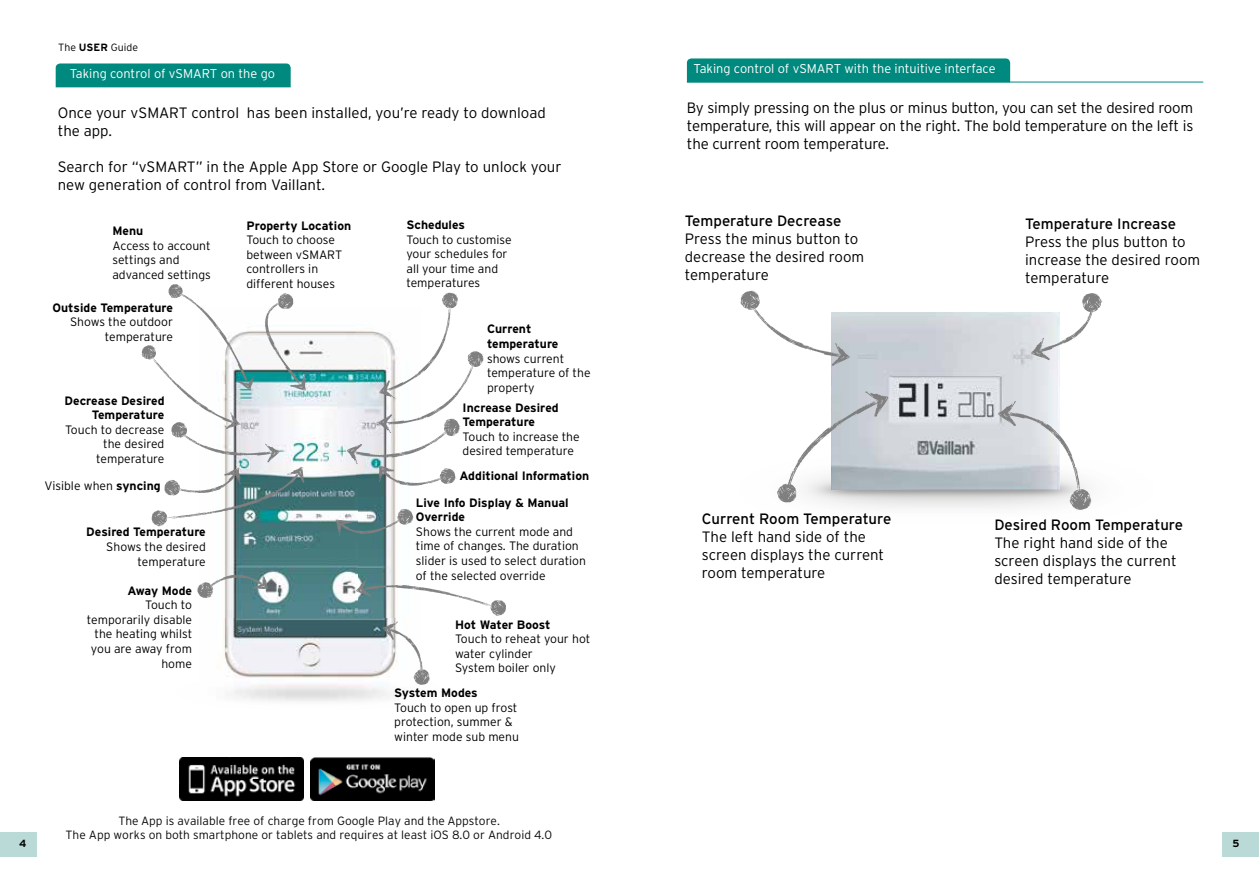
<style>
.page{position:relative;width:1259px;height:893px;background:#fff}
.page>*{position:absolute;margin:0;border:0;box-sizing:border-box;transform-origin:0 0}
.t1{font:300 15px/18px "Interstate OT";color:#000}
.t2{font:15px "Interstate OT";color:#000}
.t3{font:300 12.75px "Interstate OT";color:#fff}
.t4{font:300 12.15px/14.5px "Interstate OT";color:#000}
.t5{font:700 12.15px/14.5px "Interstate OT";color:#000}
.t6{font:300 12px/14.1px "Interstate OT";color:#090a0a;text-align:center}
.t7{font:300 10.5px "Interstate OT";color:#000}
.t8{font:700 10.35px "Interstate OT";color:#000}
.s1{font-weight:700}
</style>
<div class="page">
<div style="left:0;top:832px;width:37px;height:25px;background:#badad7"></div>
<div style="left:1221px;top:832px;width:38px;height:25px;background:#badad7"></div>
<div style="left:56px;top:63px;width:235px;height:24px;background:#00897e"></div>
<img style="left:205px;top:330px;width:209px;height:371px">
<svg style="left:335px;top:509px;width:78px;height:27px"></svg>
<svg style="left:197px;top:573px;width:71px;height:25px"></svg>
<svg style="left:142px;top:284px;width:164px;height:242px"></svg>
<svg style="left:347px;top:293px;width:137px;height:193px"></svg>
<svg style="left:356px;top:578px;width:150px;height:107px"></svg>
<img style="left:831px;top:312px;width:228px;height:178px">
<svg style="left:1031px;top:293px;width:70px;height:67px"></svg>
<svg style="left:998px;top:401px;width:93px;height:109px"></svg>
<svg style="left:740px;top:291px;width:109px;height:75px"></svg>
<svg style="left:777px;top:391px;width:111px;height:112px"></svg>
<div style="left:687px;top:58px;width:323px;height:24px;background:#00897e"></div>
<hr style="left:687px;top:82px;width:516px;height:1px;background:#00897e">
<img style="left:311px;top:757px;width:123px;height:43px">
<img style="left:180px;top:758px;width:123px;height:42px">
<p class="t7" style="left:58px;top:42px;width:81px">The <span class="s1">USER</span> Guide</p>
<p class="t3" style="left:70px;top:67px;width:207px">Taking control of vSMART on the go</p>
<p class="t1" style="left:58px;top:103px;width:489px">Once your vSMART control has been installed, you’re ready to download the app.</p>
<p class="t1" style="left:58px;top:157px;width:505px">Search for “vSMART” in the Apple App Store or Google Play to unlock your new generation of control from Vaillant.</p>
<p class="t5" style="left:112px;top:223px;width:32px">Menu</p>
<p class="t4" style="left:112px;top:238px;width:100px">Access to account settings and advanced settings</p>
<p class="t5" style="left:406px;top:217px;width:60px">Schedules</p>
<p class="t4" style="left:406px;top:232px;width:107px">Touch to customise your schedules for all your time and temperatures</p>
<p class="t5" style="left:487px;top:322px;width:73px">Current temperature</p>
<p class="t4" style="left:487px;top:351px;width:105px">shows current temperature of the property</p>
<p class="t5" style="left:462px;top:400px;width:98px">Increase Desired<br>Temperature</p>
<p class="t4" style="left:462px;top:429px;width:119px">Touch to increase the desired temperature</p>
<p class="t5" style="left:416px;top:495px;width:154px">Live Info Display &amp; Manual<br>Override</p>
<p class="t4" style="left:416px;top:524px;width:172px">Shows the current mode and time of changes. The duration slider is used to select duration of the selected override</p>
<p class="t5" style="left:455px;top:617px;width:97px">Hot Water Boost</p>
<p class="t4" style="left:455px;top:631px;width:137px">Touch to reheat your hot water cylinder<br>System boiler only</p>
<p class="t5" style="left:394px;top:685px;width:85px">System Modes</p>
<p class="t4" style="left:394px;top:700px;width:126px">Touch to open up frost protection, summer &amp; winter mode sub menu</p>
<p class="t5" style="left:246px;top:218px;width:106px">Property Location</p>
<p class="t4" style="left:246px;top:232px;width:97px">Touch to choose between vSMART controllers in different houses</p>
<p class="t5" style="left:52px;top:300px;width:122px">Outside Temperature</p>
<p class="t4" style="left:70px;top:314px;width:105px;text-align:right">Shows the outdoor temperature</p>
<p class="t5" style="left:65px;top:393px;width:102px;text-align:right">Decrease Desired<br>Temperature</p>
<p class="t4" style="left:65px;top:422px;width:101px;text-align:right">Touch to decrease the desired temperature</p>
<p class="t5" style="left:459px;top:468px;width:131px">Additional Information</p>
<p class="t4" style="left:44px;top:479px;width:118px">Visible when <span class="s1">syncing</span></p>
<p class="t5" style="left:86px;top:525px;width:121px">Desired Temperature</p>
<p class="t4" style="left:106px;top:539px;width:101px;text-align:right">Shows the desired temperature</p>
<p class="t5" style="left:127px;top:583px;width:66px">Away Mode</p>
<p class="t4" style="left:87px;top:597px;width:107px;text-align:right">Touch to temporarily disable the heating whilst you are away from home</p>
<p class="t3" style="left:693px;top:62px;width:303px">Taking control of vSMART with the intuitive interface</p>
<p class="t1" style="left:687px;top:99px;width:508px;text-align:justify">By simply pressing on the plus or minus button, you can set the desired room temperature, this will appear on the right. The bold temperature on the left is the current room temperature.</p>
<p class="t2" style="left:685px;top:212px;width:158px">Temperature Decrease</p>
<p class="t1" style="left:685px;top:229px;width:181px">Press the minus button to decrease the desired room temperature</p>
<p class="t2" style="left:702px;top:511px;width:191px">Current Room Temperature</p>
<p class="t1" style="left:702px;top:528px;width:184px">The left hand side of the screen displays the current room temperature</p>
<p class="t2" style="left:1025px;top:215px;width:152px">Temperature Increase</p>
<p class="t1" style="left:1025px;top:232px;width:177px">Press the plus button to increase the desired room temperature</p>
<p class="t2" style="left:994px;top:516px;width:190px">Desired Room Temperature</p>
<p class="t1" style="left:994px;top:533px;width:184px">The right hand side of the screen displays the current desired temperature</p>
<p class="t6" style="left:66px;top:814px;width:488px">The App is available free of charge from Google Play and the Appstore.<br>The App works on both smartphone or tablets and requires at least iOS 8.0 or Android 4.0</p>
<p class="t8" style="left:19px;top:838px;width:9px">4</p>
<p class="t8" style="left:1232px;top:838px;width:8px">5</p>
</div>
